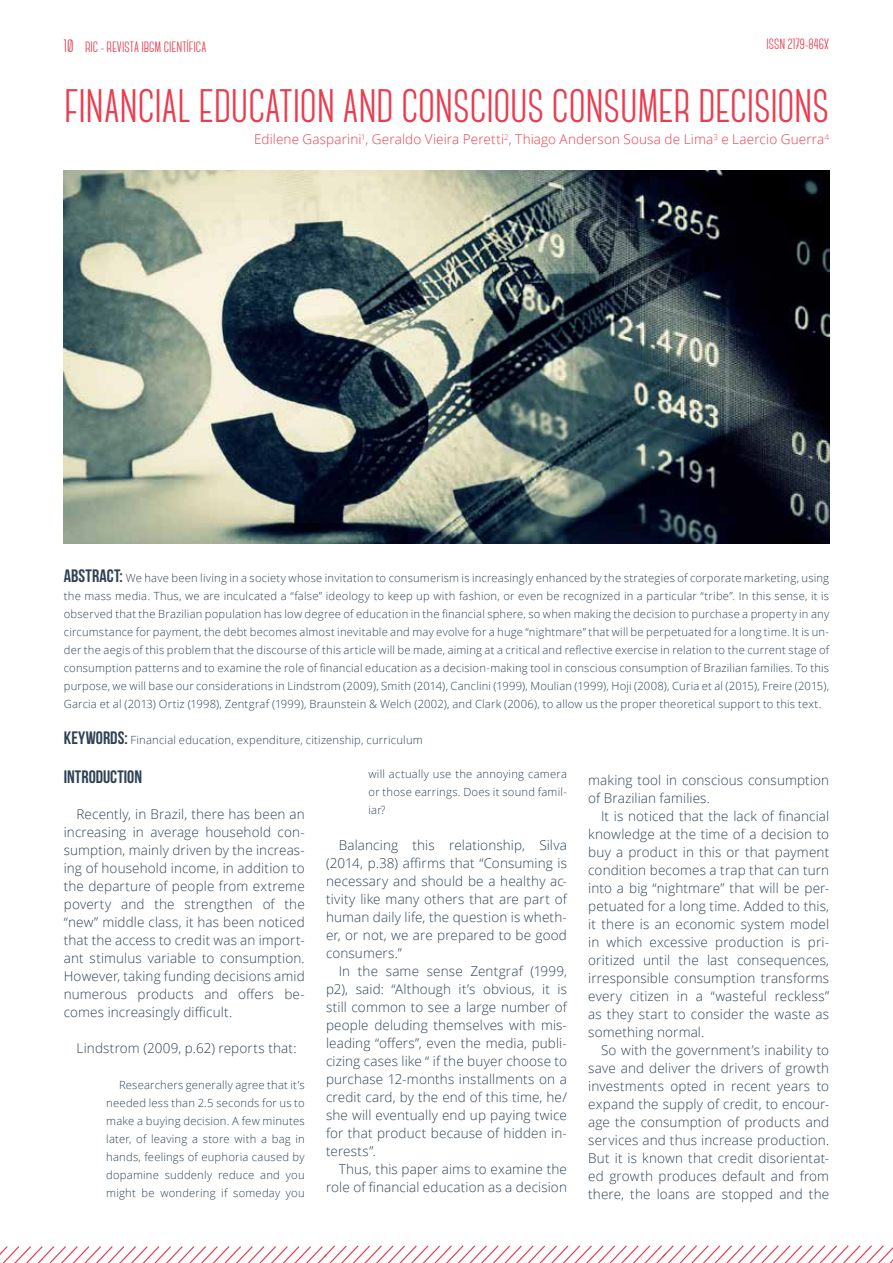
<style>
.page{position:relative;width:893px;height:1263px;background:#fff}
.page>*{position:absolute;margin:0;border:0;box-sizing:border-box;transform-origin:0 0}
.t1{font:700 46.95px "Canter";letter-spacing:-.005em;color:#e93d50}
.t2{font:18px "Bebas Neue";color:#2e4255}
.t3{font:700 15px "Canter";color:#e93d50}
.t4{font:300 13.5px/18px "Open Sans";letter-spacing:.01em;color:#2e4255;text-align:justify}
.t5{font:300 13.5px "Open Sans";letter-spacing:.01em;color:#e93d50}
.t6{font:300 11.25px/18px "Open Sans";letter-spacing:.02em;color:#2e4255;text-align:justify}
.s1{font-size:18px}
.s2{font-family:"Bebas Neue";font-weight:400;font-size:18px}
</style>
<div class="page">
<img style="left:64px;top:170px;width:765px;height:374px">
<svg style="left:0;top:1245px;width:893px;height:18px"></svg>
<p class="t3" style="left:64px;top:39px;width:144px"><span class="s1">10</span> RIC - REVISTA IBGM CIENTÍFICA</p>
<p class="t3" style="left:766px;top:37px;width:64px">ISSN 2179-846X</p>
<h1 class="t1" style="left:64px;top:83px;width:767px">FINANCIAL EDUCATION AND CONSCIOUS CONSUMER DECISIONS</h1>
<p class="t5" style="left:254px;top:130px;width:577px">Edilene Gasparini<sup>1</sup>, Geraldo Vieira Peretti<sup>2</sup>, Thiago Anderson Sousa de Lima<sup>3</sup> e Laercio Guerra<sup>4</sup></p>
<p class="t6" style="left:64px;top:568px;width:767px"><span class="s2">ABSTRACT:</span> We have been living in a society whose invitation to consumerism is increasingly enhanced by the strategies of corporate marketing, using the mass media. Thus, we are inculcated a “false” ideology to keep up with fashion, or even be recognized in a particular “tribe”. In this sense, it is observed that the Brazilian population has low degree of education in the financial sphere, so when making the decision to purchase a property in any circumstance for payment, the debt becomes almost inevitable and may evolve for a huge “nightmare” that will be perpetuated for a long time. It is un&shy;der the aegis of this problem that the discourse of this article will be made, aiming at a critical and reflective exercise in relation to the current stage of consumption patterns and to examine the role of financial education as a decision-making tool in conscious consumption of Brazilian families. To this purpose, we will base our considerations in Lindstrom (2009), Smith (2014), Canclini (1999), Moulian (1999), Hoji (2008), Curia et al (2015), Freire (2015), Garcia et al (2013) Ortiz (1998), Zentgraf (1999), Braunstein &amp; Welch (2002), and Clark (2006), to allow us the proper theoretical support to this text.</p>
<p class="t6" style="left:64px;top:730px;width:360px"><span class="s2">KEYWORDS:</span> Financial education, expenditure, citizenship, curriculum</p>
<p class="t6" style="left:369px;top:765px;width:200px">will actually use the annoying camera or those earrings. Does it sound famil&shy;iar?</p>
<p class="t4" style="left:326px;top:836px;width:242px;text-indent:13px">Balancing this relationship, Silva (2014, p.38) affirms that “Consuming is necessary and should be a healthy ac&shy;tivity like many others that are part of human daily life, the question is wheth&shy;er, or not, we are prepared to be good consumers.”</p>
<p class="t4" style="left:326px;top:962px;width:242px;text-indent:13px">In the same sense Zentgraf (1999, p2), said: “Although it’s obvious, it is still common to see a large number of people deluding themselves with mis&shy;leading “offers”, even the media, publi&shy;cizing cases like “ if the buyer choose to purchase 12-months installments on a credit card, by the end of this time, he/ she will eventually end up paying twice for that product because of hidden in&shy;terests”.</p>
<p class="t4" style="left:326px;top:1160px;width:242px;text-align:right">Thus, this paper aims to examine the role of financial education as a decision</p>
<h2 class="t2" style="left:64px;top:767px;width:80px">INTRODUCTION</h2>
<p class="t4" style="left:64px;top:805px;width:242px;text-indent:13px">Recently, in Brazil, there has been an increasing in average household con&shy;sumption, mainly driven by the increas&shy;ing of household income, in addition to the departure of people from extreme poverty and the strengthen of the “new” middle class, it has been noticed that the access to credit was an import&shy;ant stimulus variable to consumption.<br>However, taking funding decisions amid numerous products and offers be&shy;comes increasingly difficult.</p>
<p class="t4" style="left:77px;top:1039px;width:221px">Lindstrom (2009, p.62) reports that:</p>
<p class="t6" style="left:106px;top:1076px;width:200px;text-indent:13px">Researchers generally agree that it’s needed less than 2.5 seconds for us to make a buying decision. A few minutes later, of leaving a store with a bag in hands, feelings of euphoria caused by dopamine suddenly reduce and you might be wondering if someday you</p>
<p class="t4" style="left:588px;top:771px;width:242px">making tool in conscious consumption of Brazilian families.</p>
<p class="t4" style="left:588px;top:807px;width:242px;text-indent:13px">It is noticed that the lack of financial knowledge at the time of a decision to buy a product in this or that payment condition becomes a trap that can turn into a big “nightmare” that will be per&shy;petuated for a long time. Added to this, it there is an economic system model in which excessive production is pri&shy;oritized until the last consequences, irresponsible consumption transforms every citizen in a “wasteful reckless” as they start to consider the waste as something normal.</p>
<p class="t4" style="left:588px;top:1041px;width:242px;text-indent:13px">So with the government’s inability to save and deliver the drivers of growth investments opted in recent years to expand the supply of credit, to encour&shy;age the consumption of products and services and thus increase production.<br>But it is known that credit disorientat&shy;ed growth produces default and from there, the loans are stopped and the</p>
</div>
